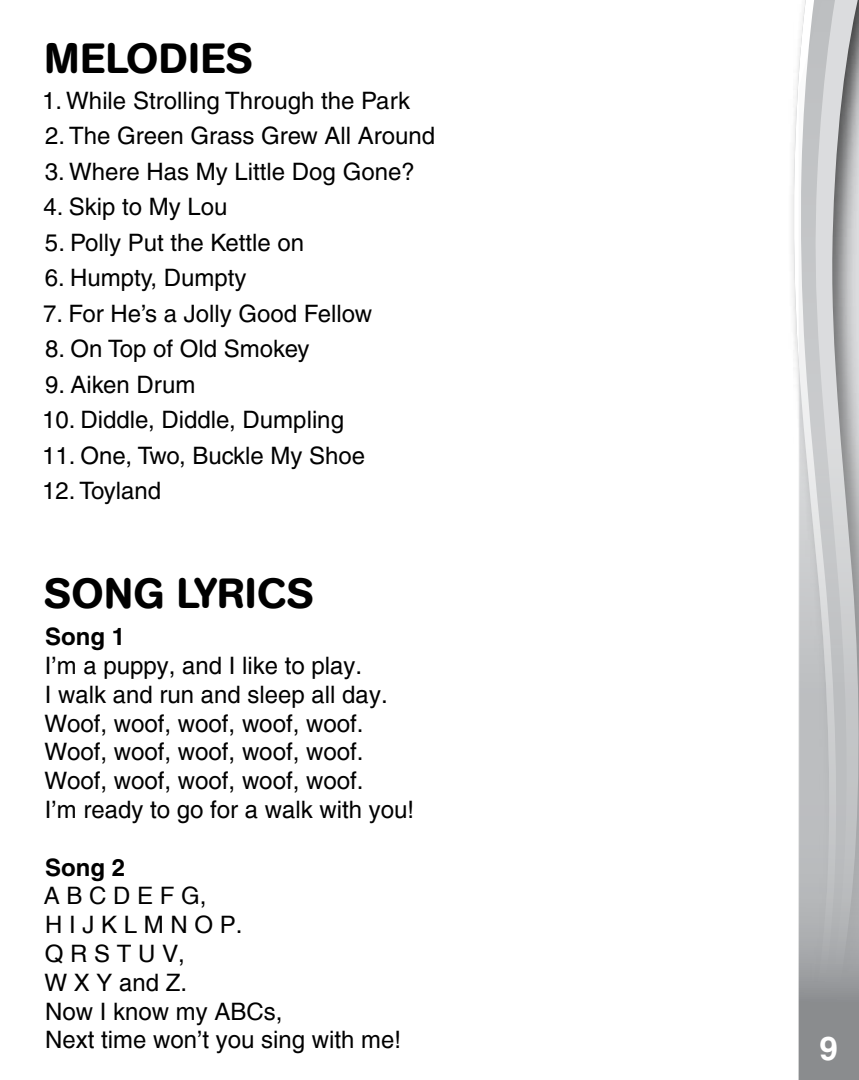
<style>
.page{position:relative;width:859px;height:1080px;background:#fff}
.page>*{position:absolute;margin:0;border:0;box-sizing:border-box;transform-origin:0 0}
.t1{font:500 42px "AG Book Rounded";letter-spacing:.02em;color:#000}
.t2{font:700 33px "Helvetica";color:#fff}
.t3{font:500 24px "Helvetica";color:#000}
.t4{font:24px/28.8px "Helvetica";color:#000}
.t5{font:700 24px "Helvetica";color:#000}
</style>
<div class="page">
<svg style="left:793px;top:55px;width:6px;height:1025px"></svg>
<svg style="left:799px;top:0;width:60px;height:1080px;background:#bdbec0"></svg>
<div style="left:774px;top:1038px;width:24px;height:42px;background:#fff"></div>
<h1 class="t1" style="left:45px;top:34px;width:209px">MELODIES</h1>
<p class="t3" style="left:42px;top:87px;width:369px">1. While Strolling Through the Park</p>
<p class="t3" style="left:45px;top:122px;width:392px">2. The Green Grass Grew All Around</p>
<p class="t3" style="left:45px;top:158px;width:371px">3. Where Has My Little Dog Gone?</p>
<p class="t3" style="left:43px;top:193px;width:185px">4. Skip to My Lou</p>
<p class="t3" style="left:45px;top:229px;width:261px">5. Polly Put the Kettle on</p>
<p class="t3" style="left:45px;top:264px;width:203px">6. Humpty, Dumpty</p>
<p class="t3" style="left:43px;top:300px;width:330px">7. For He’s a Jolly Good Fellow</p>
<p class="t3" style="left:45px;top:335px;width:266px">8. On Top of Old Smokey</p>
<p class="t3" style="left:45px;top:371px;width:152px">9. Aiken Drum</p>
<p class="t3" style="left:42px;top:406px;width:303px">10. Diddle, Diddle, Dumpling</p>
<p class="t3" style="left:42px;top:442px;width:325px">11. One, Two, Buckle My Shoe</p>
<p class="t3" style="left:42px;top:477px;width:121px">12. Toyland</p>
<h1 class="t1" style="left:45px;top:569px;width:270px">SONG LYRICS</h1>
<p class="t5" style="left:45px;top:622px;width:82px">Song 1</p>
<p class="t4" style="left:45px;top:651px;width:371px">I’m a puppy, and I like to play.<br>I walk and run and sleep all day.<br>Woof, woof, woof, woof, woof.<br>Woof, woof, woof, woof, woof.<br>Woof, woof, woof, woof, woof.<br>I’m ready to go for a walk with you!</p>
<p class="t5" style="left:45px;top:853px;width:82px">Song 2</p>
<p class="t4" style="left:44px;top:882px;width:359px">A B C D E F G,<br>H I J K L M N O P.<br>Q R S T U V,<br>W X Y and Z.<br>Now I know my ABCs,<br>Next time won’t you sing with me!</p>
<h2 class="t2" style="left:820px;top:1025px;width:25px">9 <sup>9</sup>9</h2>
</div>
